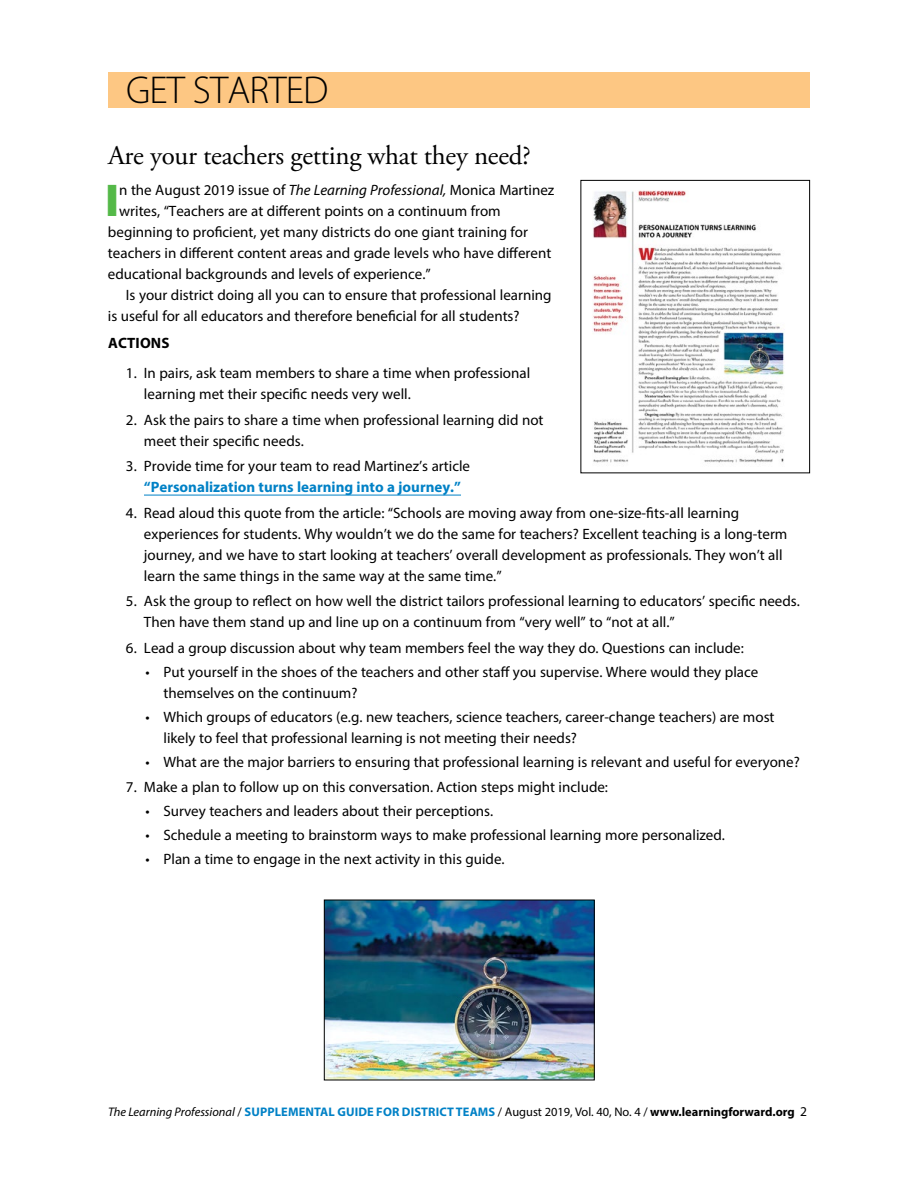
<style>
.page{position:relative;width:918px;height:1188px;background:#fff}
.page>*{position:absolute;margin:0;border:0;box-sizing:border-box;transform-origin:0 0}
.t1{font:900 46.2px "Myriad Pro";color:#54b948}
.t2{font:300 39px "Myriad Pro";letter-spacing:-.02em;color:#000}
.t3{font:27px "Adobe Garamond Pro";letter-spacing:-.01em;color:#000}
.t4{font:15px/21px "Myriad Pro";color:#000}
.t5{font:700 15px "Myriad Pro";color:#0081c6}
.t6{font:700 15px "Myriad Pro";letter-spacing:.01em;color:#000}
.t7{font:700 12.45px "Myriad Pro";letter-spacing:.01em;color:#0081c6}
.s1{font-style:italic}
.s2{font-weight:400;font-style:italic;color:#000}
.s3{font-weight:400;color:#000}
.s4{color:#000}
.s5{font-weight:400;font-size:13.5px;color:#000}
</style>
<div class="page">
<hr style="left:144px;top:495px;width:317px;height:1px;background:#0081c6">
<div style="left:108px;top:72px;width:702px;height:36px;background:#fdc783"></div>
<img style="left:593px;top:190px;width:191px;height:273px">
<div style="left:580px;top:180px;width:230px;height:293px;border:1px solid #000"></div>
<img style="left:326px;top:902px;width:267px;height:176px">
<div style="left:324px;top:900px;width:271px;height:180px;border:1px solid #000"></div>
<h2 class="t2" style="left:126px;top:67px;width:204px">GET STARTED</h2>
<h3 class="t3" style="left:108px;top:139px;width:424px">Are your teachers getting what they need?</h3>
<h1 class="t1" style="left:105px;top:170px;width:16px">I</h1>
<p class="t4" style="left:119px;top:179px;width:437px">n the August 2019 issue of <span class="s1">The Learning Professional,</span> Monica Martinez</p>
<p class="t4" style="left:119px;top:200px;width:383px">writes, “Teachers are at different points on a continuum from</p>
<p class="t4" style="left:108px;top:221px;width:422px">beginning to proficient, yet many districts do one giant training for</p>
<p class="t4" style="left:108px;top:242px;width:445px">teachers in different content areas and grade levels who have different</p>
<p class="t4" style="left:108px;top:263px;width:324px">educational backgrounds and levels of experience.”</p>
<p class="t4" style="left:126px;top:284px;width:427px">Is your district doing all you can to ensure that professional learning</p>
<p class="t4" style="left:108px;top:305px;width:413px">is useful for all educators and therefore beneficial for all students?</p>
<p class="t6" style="left:108px;top:333px;width:63px">ACTIONS</p>
<p class="t4" style="left:144px;top:362px;width:388px;text-indent:-18px">1. In pairs, ask team members to share a time when professional learning met their specific needs very well.</p>
<p class="t4" style="left:144px;top:409px;width:401px;text-indent:-18px">2. Ask the pairs to share a time when professional learning did not meet their specific needs.</p>
<p class="t4" style="left:126px;top:455px;width:346px">3. Provide time for your team to read Martinez’s article</p>
<p class="t5" style="left:144px;top:477px;width:319px">“Personalization turns learning into a journey.”</p>
<p class="t4" style="left:144px;top:502px;width:645px;text-indent:-18px">4. Read aloud this quote from the article: “Schools are moving away from one-size-fits-all learning experiences for students. Why wouldn’t we do the same for teachers? Excellent teaching is a long-term journey, and we have to start looking at teachers’ overall development as professionals. They won’t all learn the same things in the same way at the same time.”</p>
<p class="t4" style="left:144px;top:590px;width:657px;text-indent:-18px">5. Ask the group to reflect on how well the district tailors professional learning to educators’ specific needs.<br>Then have them stand up and line up on a continuum from “very well” to “not at all.”</p>
<p class="t4" style="left:126px;top:637px;width:619px">6. Lead a group discussion about why team members feel the way they do. Questions can include:</p>
<p class="t4" style="left:163px;top:661px;width:596px;text-indent:-18px">• Put yourself in the shoes of the teachers and other staff you supervise. Where would they place themselves on the continuum?</p>
<p class="t4" style="left:163px;top:706px;width:613px;text-indent:-18px">• Which groups of educators (e.g. new teachers, science teachers, career-change teachers) are most likely to feel that professional learning is not meeting their needs?</p>
<p class="t4" style="left:145px;top:751px;width:656px">• What are the major barriers to ensuring that professional learning is relevant and useful for everyone?</p>
<p class="t4" style="left:126px;top:776px;width:484px">7. Make a plan to follow up on this conversation. Action steps might include:</p>
<p class="t4" style="left:145px;top:800px;width:349px">• Survey teachers and leaders about their perceptions.</p>
<p class="t4" style="left:145px;top:824px;width:581px">• Schedule a meeting to brainstorm ways to make professional learning more personalized.</p>
<p class="t4" style="left:145px;top:848px;width:361px">• Plan a time to engage in the next activity in this guide.</p>
<p class="t7" style="left:108px;top:1104px;width:701px"><span class="s2">The Learning Professional</span> <span class="s3">/</span> SUPPLEMENTAL GUIDE FOR DISTRICT TEAMS <span class="s3">/ August 2019, Vol. 40, No. 4 /</span> <span class="s4">www.learningforward.org</span> <span class="s5">2</span></p>
</div>
